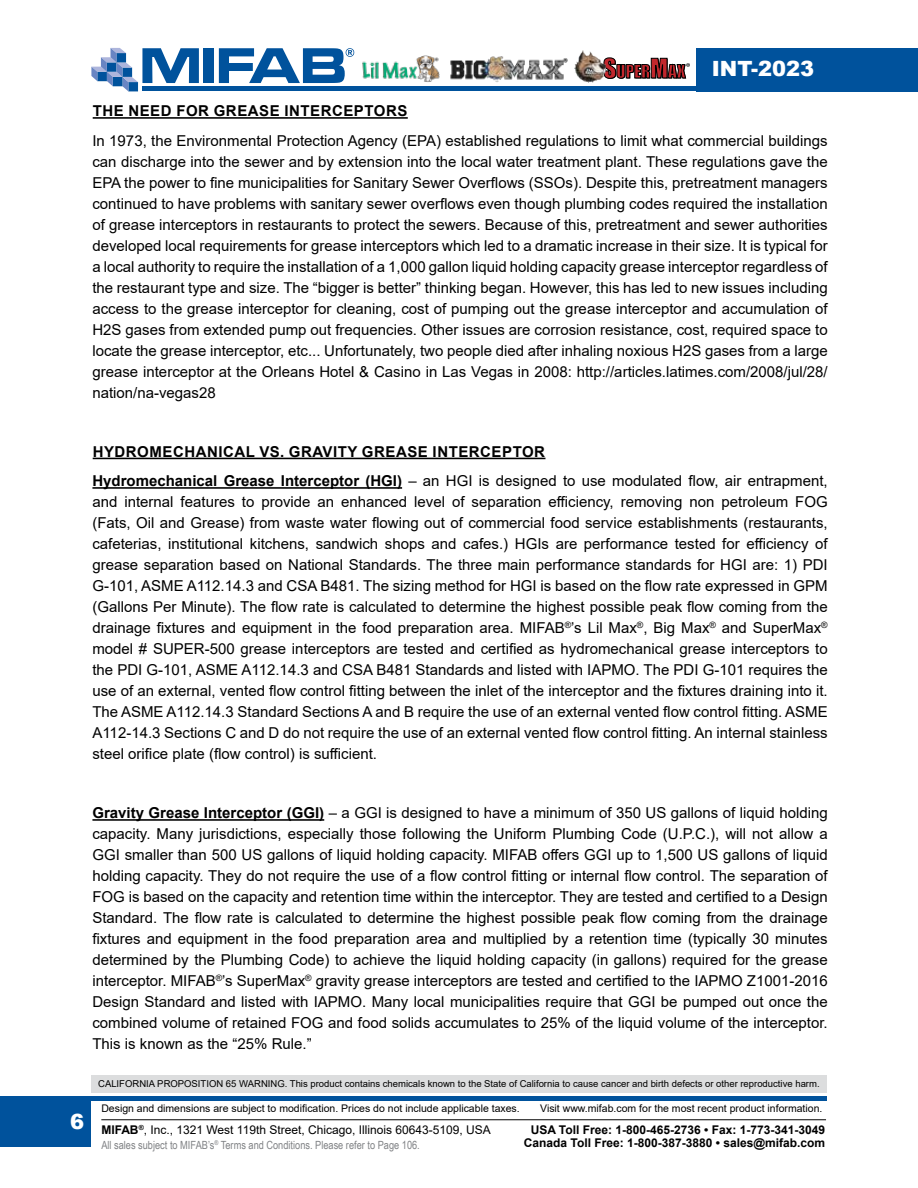
<style>
.page{position:relative;width:918px;height:1188px;background:#fff}
.page>*{position:absolute;margin:0;border:0;box-sizing:border-box;transform-origin:0 0}
.t1{font:900 21px "Arial";color:#fff}
.t2{font:15px/21px "Arial";color:#000;text-align:justify}
.t3{font:700 15px/29.5px "Arial";letter-spacing:.035em;color:#000}
.t4{font:700 12px/13.5px "Arial";color:#000;text-align:center}
.t5{font:12px "Arial";color:#000}
.t6{font:11.25px "Arial Narrow";color:#808285}
.t7{font:10.5px "Arial";color:#000}
.t8{font:9.45px "Arial";color:#000}
.s1{font-weight:400}
.s2{font-weight:700}
</style>
<div class="page">
<hr style="left:101px;top:1119px;width:725px;height:1px;background:#000">
<div style="left:0;top:1097px;width:91px;height:50px;background:#00529c"></div>
<hr style="left:34px;top:1097px;width:793px;height:4px;background:#00529c">
<div style="left:204px;top:48px;width:10px;height:35px;background:#00529c"></div>
<svg style="left:219px;top:48px;width:135px;height:35px"></svg>
<svg style="left:91px;top:48px;width:108px;height:43px"></svg>
<hr style="left:142px;top:87px;width:776px;height:4px;background:#00529c">
<div style="left:696px;top:48px;width:222px;height:43px;background:#00529c"></div>
<div style="left:91px;top:1075px;width:736px;height:17px;background:#dcddde"></div>
<hr style="left:93px;top:117px;width:315px;height:2px;background:#000">
<hr style="left:93px;top:458px;width:452px;height:1px;background:#000">
<hr style="left:92px;top:487px;width:310px;height:2px;background:#000">
<hr style="left:92px;top:819px;width:232px;height:2px;background:#000">
<img style="left:450px;top:56px;width:118px;height:26px">
<img style="left:362px;top:56px;width:78px;height:26px">
<img style="left:574px;top:51px;width:30px;height:32px">
<svg style="left:604px;top:58px;width:86px;height:21px"></svg>
<h1 class="t1" style="left:712px;top:53px;width:104px">INT-2023</h1>
<p class="t3" style="left:93px;top:96px;width:316px">THE NEED FOR GREASE INTERCEPTORS</p>
<p class="t2" style="left:92px;top:130px;width:737px">In 1973, the Environmental Protection Agency (EPA) established regulations to limit what commercial buildings can discharge into the sewer and by extension into the local water treatment plant. These regulations gave the EPA the power to fine municipalities for Sanitary Sewer Overflows (SSOs). Despite this, pretreatment managers continued to have problems with sanitary sewer overflows even though plumbing codes required the installation of grease interceptors in restaurants to protect the sewers. Because of this, pretreatment and sewer authorities developed local requirements for grease interceptors which led to a dramatic increase in their size. It is typical for a local authority to require the installation of a 1,000 gallon liquid holding capacity grease interceptor regardless of the restaurant type and size. The “bigger is better” thinking began. However, this has led to new issues including access to the grease interceptor for cleaning, cost of pumping out the grease interceptor and accumulation of H2S gases from extended pump out frequencies. Other issues are corrosion resistance, cost, required space to locate the grease interceptor, etc... Unfortunately, two people died after inhaling noxious H2S gases from a large grease interceptor at the Orleans Hotel &amp; Casino in Las Vegas in 2008: http://articles.latimes.com/2008/jul/28/ nation/na-vegas28</p>
<p class="t3" style="left:92px;top:437px;width:737px">HYDROMECHANICAL VS. GRAVITY GREASE INTERCEPTOR<br>Hydromechanical Grease Interceptor (HGI) <span class="s1">– an HGI is designed to use modulated flow, air entrapment,</span></p>
<p class="t2" style="left:92px;top:491px;width:737px">and internal features to provide an enhanced level of separation efficiency, removing non petroleum FOG (Fats, Oil and Grease) from waste water flowing out of commercial food service establishments (restaurants, cafeterias, institutional kitchens, sandwich shops and cafes.) HGIs are performance tested for efficiency of grease separation based on National Standards. The three main performance standards for HGI are: 1) PDI G-101, ASME A112.14.3 and CSA B481. The sizing method for HGI is based on the flow rate expressed in GPM (Gallons Per Minute). The flow rate is calculated to determine the highest possible peak flow coming from the drainage fixtures and equipment in the food preparation area. MIFAB<sup>®</sup>’s Lil Max<sup>®</sup>, Big Max<sup>®</sup> and SuperMax<sup>® </sup>model # SUPER-500 grease interceptors are tested and certified as hydromechanical grease interceptors to the PDI G-101, ASME A112.14.3 and CSA B481 Standards and listed with IAPMO. The PDI G-101 requires the use of an external, vented flow control fitting between the inlet of the interceptor and the fixtures draining into it.<br>The ASME A112.14.3 Standard Sections A and B require the use of an external vented flow control fitting. ASME A112-14.3 Sections C and D do not require the use of an external vented flow control fitting. An internal stainless steel orifice plate (flow control) is sufficient.</p>
<p class="t2" style="left:92px;top:802px;width:737px"><span class="s2">Gravity Grease Interceptor (GGI)</span> – a GGI is designed to have a minimum of 350 US gallons of liquid holding capacity. Many jurisdictions, especially those following the Uniform Plumbing Code (U.P.C.), will not allow a GGI smaller than 500 US gallons of liquid holding capacity. MIFAB offers GGI up to 1,500 US gallons of liquid holding capacity. They do not require the use of a flow control fitting or internal flow control. The separation of FOG is based on the capacity and retention time within the interceptor. They are tested and certified to a Design Standard. The flow rate is calculated to determine the highest possible peak flow coming from the drainage fixtures and equipment in the food preparation area and multiplied by a retention time (typically 30 minutes determined by the Plumbing Code) to achieve the liquid holding capacity (in gallons) required for the grease interceptor. MIFAB<sup>®</sup>’s SuperMax<sup>®</sup> gravity grease interceptors are tested and certified to the IAPMO Z1001-2016<br>Design Standard and listed with IAPMO. Many local municipalities require that GGI be pumped out once the combined volume of retained FOG and food solids accumulates to 25% of the liquid volume of the interceptor.<br>This is known as the “25% Rule.”</p>
<h1 class="t1" style="left:70px;top:1107px;width:16px">6</h1>
<p class="t8" style="left:98px;top:1078px;width:723px">CALIFORNIA PROPOSITION 65 WARNING. This product contains chemicals known to the State of California to cause cancer and birth defects or other reproductive harm.</p>
<p class="t7" style="left:101px;top:1102px;width:420px">Design and dimensions are subject to modification. Prices do not include applicable taxes.</p>
<p class="t7" style="left:540px;top:1102px;width:284px">Visit www.mifab.com for the most recent product information.</p>
<p class="t6" style="left:101px;top:1137px;width:320px">All sales subject to MIFAB’s<sup>®</sup> Terms and Conditions. Please refer to Page 106.</p>
<p class="t5" style="left:101px;top:1121px;width:391px"><span class="s2">MIFAB</span><sup>®</sup>, Inc., 1321 West 119th Street, Chicago, Illinois 60643-5109, USA</p>
<p class="t4" style="left:524px;top:1123px;width:303px">USA Toll Free: 1-800-465-2736 • Fax: 1-773-341-3049<br>Canada Toll Free: 1-800-387-3880 • sales@mifab.com</p>
</div>
